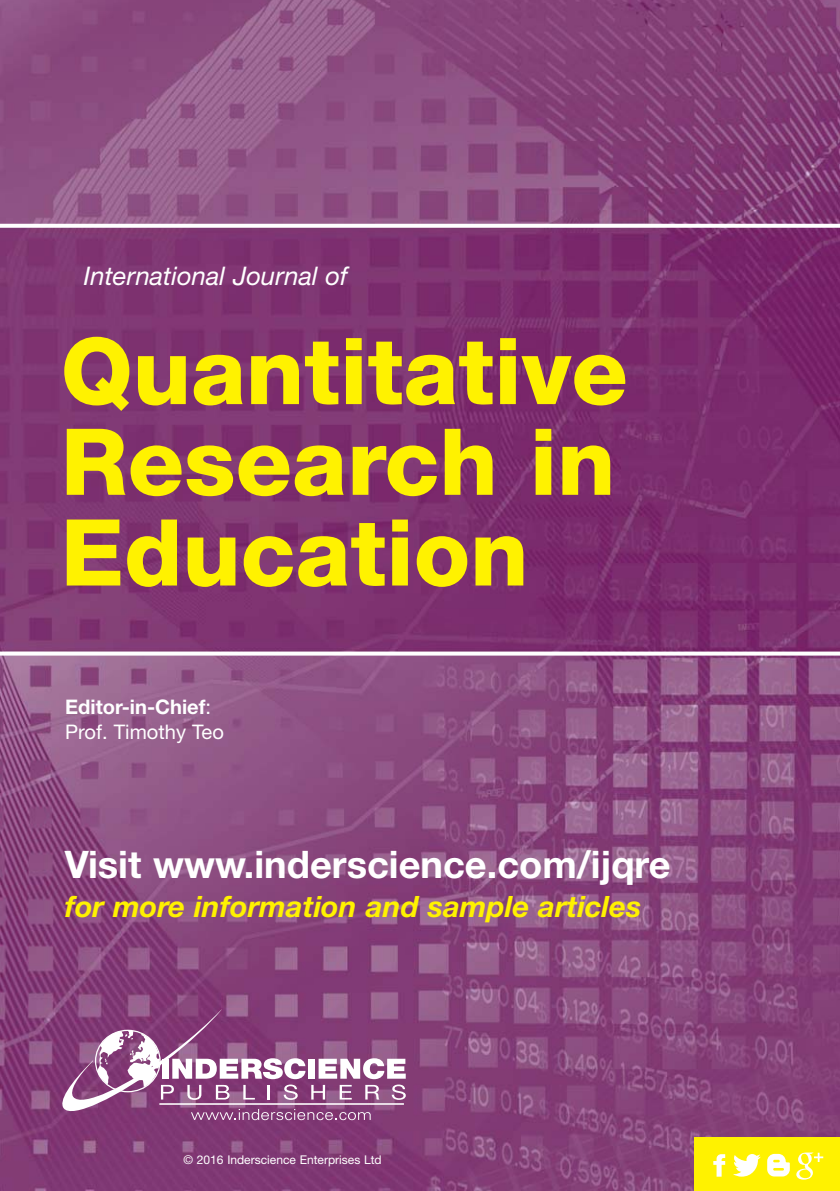
<style>
.page{position:relative;width:840px;height:1191px;background:#fff}
.page>*{position:absolute;margin:0;border:0;box-sizing:border-box;transform-origin:0 0}
.t1{font:800 92.4px/90.6px "Helvetica Neue";color:#fff200}
.t2{font:700 38px "Helvetica Neue";color:#fff}
.t3{font:italic 700 29.4px "Helvetica Neue";color:#fff200}
.t4{font:italic 25.6px "Helvetica Neue";color:#fff}
.t5{font:20px/24.4px "Helvetica Neue";color:#fff}
.t6{font:12px "Helvetica Neue";color:#fff}
.s1{font-weight:700}
</style>
<div class="page">
<img style="left:0;top:0;width:839px;height:1191px">
<svg style="left:0;top:224px;width:839px;height:4px"></svg>
<svg style="left:0;top:651px;width:839px;height:4px"></svg>
<svg style="left:62px;top:1009px;width:343px;height:111px;background:#9c6392"></svg>
<div style="left:694px;top:1137px;width:145px;height:54px;background:#fff200"></div>
<svg style="left:713px;top:1154px;width:11px;height:22px"></svg>
<svg style="left:733px;top:1154px;width:27px;height:22px"></svg>
<svg style="left:767px;top:1153px;width:22px;height:23px"></svg>
<svg style="left:796px;top:1152px;width:26px;height:27px"></svg>
<p class="t4" style="left:84px;top:266px;width:265px">International Journal of</p>
<h1 class="t1" style="left:61px;top:334px;width:568px">Quantitative<br>Research in<br>Education</h1>
<p class="t5" style="left:65px;top:697px;width:160px"><span class="s1">Editor-in-Chief</span>:<br>Prof. Timothy Teo</p>
<p class="t2" style="left:65px;top:850px;width:607px">Visit www.inderscience.com/ijqre</p>
<p class="t3" style="left:65px;top:896px;width:577px">for more information and sample articles</p>
<p class="t6" style="left:183px;top:1155px;width:199px">© 2016 Inderscience Enterprises Ltd</p>
</div>
